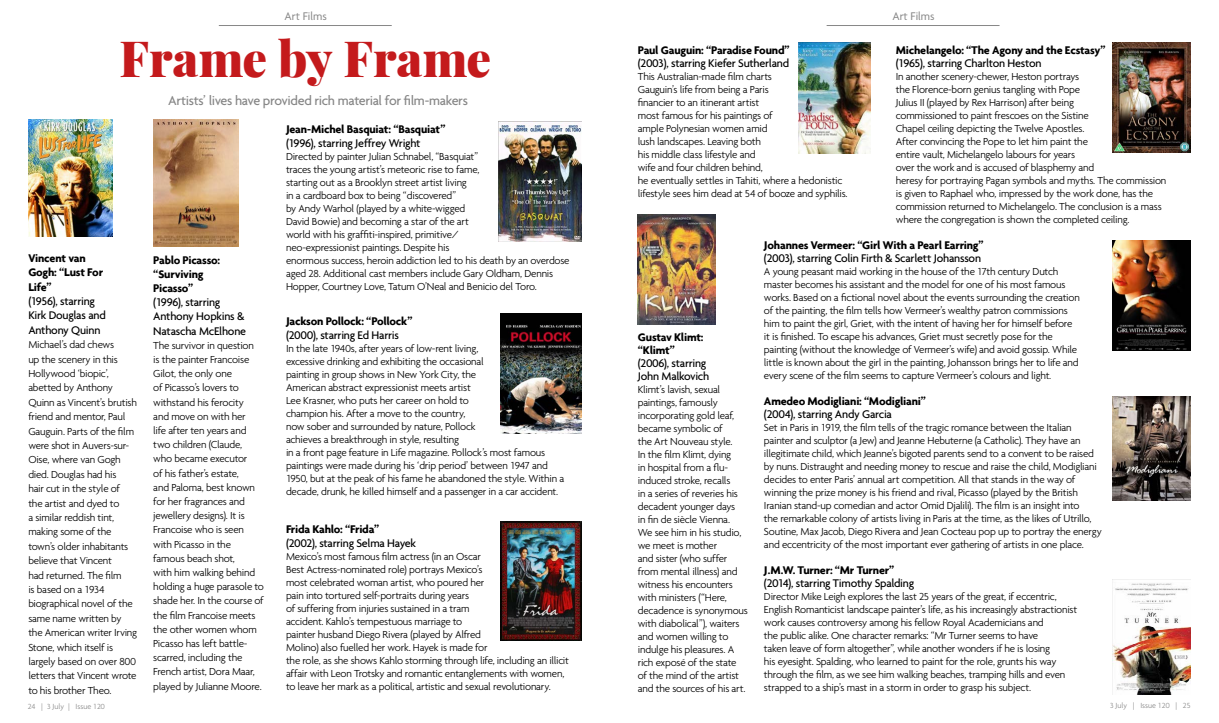
<style>
.page{position:relative;width:1219px;height:723px;background:#fff}
.page>*{position:absolute;margin:0;border:0;box-sizing:border-box;transform-origin:0 0}
.t1{font:900 48.9px "Playfair Display";letter-spacing:-.005em;color:#c41a1c}
.t2{font:500 14px "Agenda";letter-spacing:-.03em;color:#878787}
.t3{font:500 12px/14.4px "Agenda";letter-spacing:-.025em;color:#000}
.t4{font:700 12px/14.4px "Agenda";letter-spacing:-.02em;color:#000}
.t5{font:12px "Agenda";color:#878787}
.t6{font:300 11px/13px "Agenda";letter-spacing:-.025em;color:#000}
.t7{font:300 8px "Agenda";color:#878787}
</style>
<div class="page">
<hr style="left:219px;top:25px;width:173px;height:1px;background:#878787">
<img style="left:28px;top:120px;width:85px;height:116px">
<img style="left:153px;top:120px;width:86px;height:126px">
<img style="left:498px;top:122px;width:83px;height:119px">
<img style="left:500px;top:314px;width:81px;height:120px">
<img style="left:500px;top:522px;width:81px;height:118px">
<img style="left:1112px;top:397px;width:78px;height:104px">
<img style="left:1113px;top:43px;width:77px;height:109px">
<img style="left:1113px;top:579px;width:78px;height:115px">
<img style="left:638px;top:215px;width:77px;height:109px">
<img style="left:798px;top:43px;width:72px;height:111px">
<img style="left:1112px;top:241px;width:78px;height:110px">
<hr style="left:827px;top:25px;width:172px;height:1px;background:#878787">
<p class="t5" style="left:285px;top:10px;width:44px">Art Films</p>
<h1 class="t1" style="left:119px;top:21px;width:373px">Frame by Frame</h1>
<p class="t2" style="left:168px;top:92px;width:301px">Artists’ lives have provided rich material for film-makers</p>
<p class="t5" style="left:892px;top:10px;width:44px">Art Films</p>
<p class="t4" style="left:638px;top:42px;width:153px">Paul Gauguin: “Paradise Found”</p>
<p class="t3" style="left:638px;top:55px;width:153px">(2003), starring Kiefer Sutherland</p>
<p class="t6" style="left:638px;top:70px;width:211px">This Australian-made film charts<br>Gauguin’s life from being a Paris<br>financier to an itinerant artist<br>most famous for his paintings of<br>ample Polynesian women amid<br>lush landscapes. Leaving both<br>his middle class lifestyle and<br>wife and four children behind,<br>he eventually settles in Tahiti, where a hedonistic lifestyle sees him dead at 54 of booze and syphilis.</p>
<p class="t4" style="left:896px;top:42px;width:211px">Michelangelo: “The Agony and the Ecstasy”</p>
<p class="t3" style="left:896px;top:55px;width:147px">(1965), starring Charlton Heston</p>
<p class="t6" style="left:896px;top:70px;width:272px">In another scenery-chewer, Heston portrays<br>the Florence-born genius tangling with Pope<br>Julius II (played by Rex Harrison) after being<br>commissioned to paint frescoes on the Sistine<br>Chapel ceiling depicting the Twelve Apostles.<br>After convincing the Pope to let him paint the<br>entire vault, Michelangelo labours for years<br>over the work and is accused of blasphemy and<br>heresy for portraying Pagan symbols and myths. The commission is given to Raphael who, impressed by the work done, has the commission returned to Michelangelo. The conclusion is a mass where the congregation is shown the completed ceiling.</p>
<p class="t4" style="left:764px;top:237px;width:221px">Johannes Vermeer: “Girl With a Pearl Earring”</p>
<p class="t3" style="left:764px;top:250px;width:219px">(2003), starring Colin Firth &amp; Scarlett Johansson</p>
<p class="t6" style="left:764px;top:265px;width:317px">A young peasant maid working in the house of the 17th century Dutch master becomes his assistant and the model for one of his most famous works. Based on a fictional novel about the events surrounding the creation of the painting, the film tells how Vermeer’s wealthy patron commissions him to paint the girl, Griet, with the intent of having her for himself before it is finished. To escape his advances, Griet must secretly pose for the painting (without the knowledge of Vermeer’s wife) and avoid gossip. While little is known about the girl in the painting, Johansson brings her to life and every scene of the film seems to capture Vermeer’s colours and light.</p>
<p class="t4" style="left:764px;top:393px;width:163px">Amedeo Modigliani: “Modigliani”</p>
<p class="t3" style="left:764px;top:406px;width:130px">(2004), starring Andy Garcia</p>
<p class="t6" style="left:764px;top:421px;width:339px">Set in Paris in 1919, the film tells of the tragic romance between the Italian painter and sculptor (a Jew) and Jeanne Hebuterne (a Catholic). They have an illegitimate child, which Jeanne’s bigoted parents send to a convent to be raised by nuns. Distraught and needing money to rescue and raise the child, Modigliani decides to enter Paris’ annual art competition. All that stands in the way of winning the prize money is his friend and rival, Picasso (played by the British Iranian stand-up comedian and actor Omid Djalili). The film is an insight into<br>the remarkable colony of artists living in Paris at the time, as the likes of Utrillo, Soutine, Max Jacob, Diego Rivera and Jean Cocteau pop up to portray the energy and eccentricity of the most important ever gathering of artists in one place.</p>
<p class="t4" style="left:764px;top:562px;width:132px">J.M.W. Turner: “Mr Turner”</p>
<p class="t3" style="left:764px;top:575px;width:152px">(2014), starring Timothy Spalding</p>
<p class="t6" style="left:764px;top:590px;width:315px">Director Mike Leigh explores the last 25 years of the great, if eccentric, English Romanticist landscape painter’s life, as his increasingly abstractionist work causes controversy among his fellow Royal Academicians and<br>the public alike. One character remarks: “Mr Turner seems to have<br>taken leave of form altogether”, while another wonders if he is losing<br>his eyesight. Spalding, who learned to paint for the role, grunts his way through the film, as we see him walking beaches, tramping hills and even strapped to a ship’s mast in a storm in order to grasp his subject.</p>
<p class="t4" style="left:286px;top:121px;width:161px">Jean-Michel Basquiat: “Basquiat”</p>
<p class="t3" style="left:286px;top:135px;width:136px">(1996), starring Jeffrey Wright</p>
<p class="t6" style="left:286px;top:150px;width:285px">Directed by painter Julian Schnabel, “Basquiat”<br>traces the young artist’s meteoric rise to fame,<br>starting out as a Brooklyn street artist living<br>in a cardboard box to being “discovered”<br>by Andy Warhol (played by a white-wigged<br>David Bowie) and becoming a star of the art<br>world with his graffiti-inspired, primitive/<br>neo-expressionist paintings. Despite his<br>enormous success, heroin addiction led to his death by an overdose aged 28. Additional cast members include Gary Oldham, Dennis Hopper, Courtney Love, Tatum O’Neal and Benicio del Toro.</p>
<p class="t4" style="left:28px;top:250px;width:76px">Vincent van<br>Gogh: “Lust For<br>Life”</p>
<p class="t3" style="left:28px;top:294px;width:79px">(1956), starring<br>Kirk Douglas and<br>Anthony Quinn</p>
<p class="t6" style="left:28px;top:337px;width:110px;line-height:14.4px">Michael’s dad chews<br>up the scenery in this<br>Hollywood ‘biopic’, abetted by Anthony<br>Quinn as Vincent’s brutish friend and mentor, Paul<br>Gauguin. Parts of the film were shot in Auvers-sur-<br>Oise, where van Gogh died. Douglas had his<br>hair cut in the style of<br>the artist and dyed to<br>a similar reddish tint, making some of the town’s older inhabitants believe that Vincent<br>had returned. The film<br>is based on a 1934 biographical novel of the same name written by the American writer Irving<br>Stone, which itself is largely based on over 800 letters that Vincent wrote to his brother Theo.</p>
<p class="t4" style="left:153px;top:252px;width:68px">Pablo Picasso: “Surviving<br>Picasso”</p>
<p class="t3" style="left:153px;top:295px;width:94px">(1996), starring<br>Anthony Hopkins &amp;<br>Natascha McElhone</p>
<p class="t6" style="left:153px;top:338px;width:112px;line-height:14.2px">The survivor in question<br>is the painter Francoise<br>Gilot, the only one<br>of Picasso’s lovers to withstand his ferocity<br>and move on with her<br>life after ten years and two children (Claude, who became executor<br>of his father’s estate,<br>and Paloma, best known for her fragrances and jewellery designs). It is<br>Francoise who is seen with Picasso in the famous beach shot,<br>with him walking behind holding a huge parasole to shade her. In the course of the film Francoise meets the other women whom<br>Picasso has left battle&shy;scarred, including the<br>French artist, Dora Maar, played by Julianne Moore.</p>
<p class="t4" style="left:638px;top:330px;width:67px;line-height:13px">Gustav Klimt: “Klimt”</p>
<p class="t4" style="left:286px;top:314px;width:128px">Jackson Pollock: “Pollock”</p>
<p class="t3" style="left:286px;top:328px;width:114px">(2000), starring Ed Harris</p>
<p class="t6" style="left:286px;top:342px;width:280px">In the late 1940s, after years of low-rent living,<br>excessive drinking and exhibiting the occasional<br>painting in group shows in New York City, the<br>American abstract expressionist meets artist<br>Lee Krasner, who puts her career on hold to<br>champion his. After a move to the country,<br>now sober and surrounded by nature, Pollock<br>achieves a breakthrough in style, resulting<br>in a front page feature in Life magazine. Pollock’s most famous paintings were made during his ‘drip period’ between 1947 and 1950, but at the peak of his fame he abandoned the style. Within a decade, drunk, he killed himself and a passenger in a car accident.</p>
<p class="t4" style="left:286px;top:522px;width:95px">Frida Kahlo: “Frida”</p>
<p class="t3" style="left:286px;top:536px;width:132px">(2002), starring Selma Hayek</p>
<p class="t6" style="left:286px;top:550px;width:284px">Mexico’s most famous film actress (in an Oscar<br>Best Actress-nominated role) portrays Mexico’s<br>most celebrated woman artist, who poured her<br>pain into tortured self-portraits during years<br>of suffering from injuries sustained in a tram<br>accident. Kahlo’s tempestuous marriage to<br>painter husband Diego Rivera (played by Alfred<br>Molino) also fuelled her work. Hayek is made for<br>the role, as she shows Kahlo storming through life, including an illicit affair with Leon Trotsky and romantic entanglements with women, to leave her mark as a political, artistic and sexual revolutionary.</p>
<p class="t3" style="left:638px;top:356px;width:73px;line-height:13px">(2006), starring<br>John Malkovich</p>
<p class="t6" style="left:638px;top:383px;width:112px">Klimt’s lavish, sexual paintings, famously incorporating gold leaf, became symbolic of<br>the Art Nouveau style.<br>In the film Klimt, dying<br>in hospital from a flu&shy;induced stroke, recalls<br>in a series of reveries his decadent younger days<br>in fin de siècle Vienna.<br>We see him in his studio, we meet is mother<br>and sister (who suffer from mental illness) and witness his encounters with ministers (“Here, decadence is synonymous with diabolical”), waiters and women willing to indulge his pleasures. A rich exposé of the state of the mind of the artist and the sources of his art.</p>
<p class="t7" style="left:28px;top:701px;width:79px">24 | 3 July | Issue 120</p>
<p class="t7" style="left:1110px;top:701px;width:83px">3 July | Issue 120 | 25</p>
</div>
